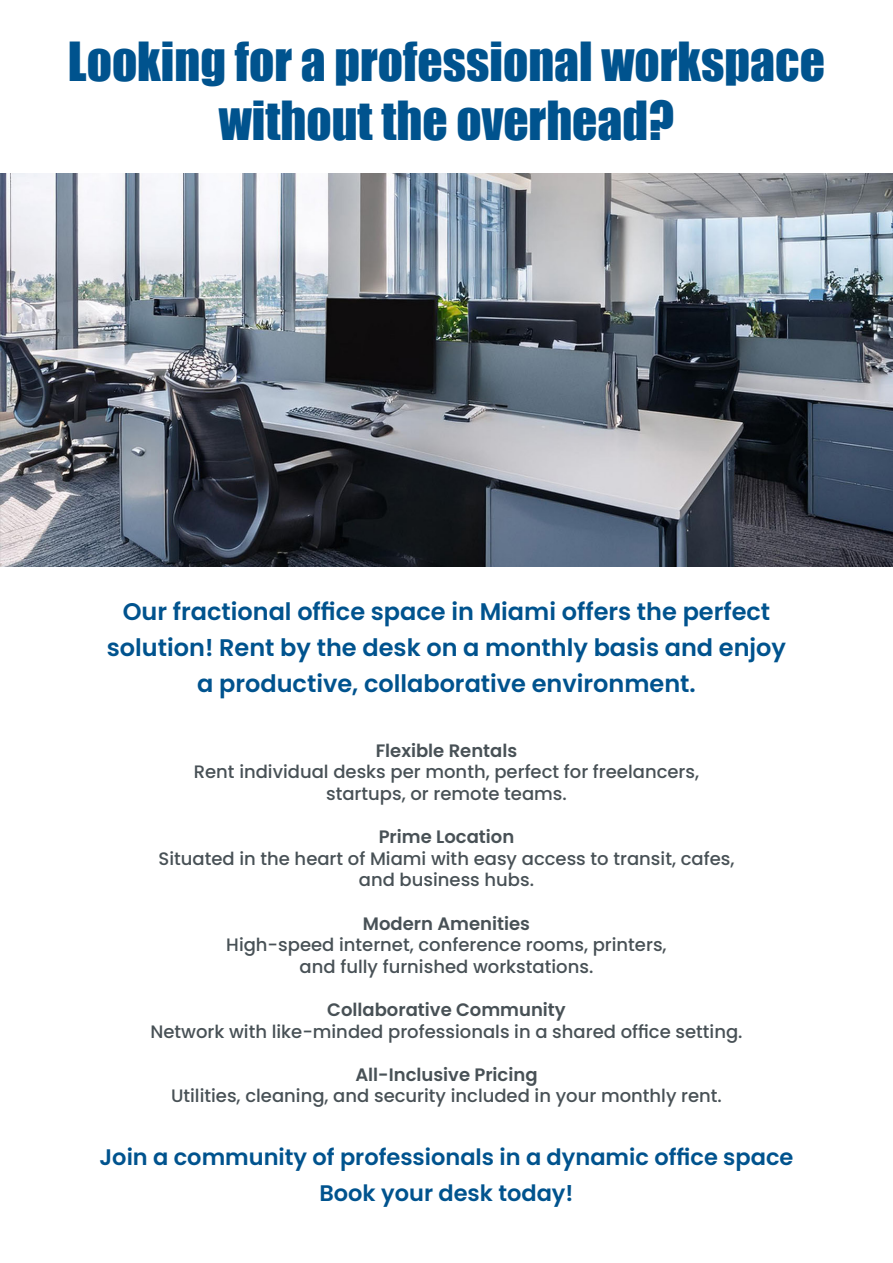
<style>
.page{position:relative;width:893px;height:1263px;background:#fff}
.page>*{position:absolute;margin:0;border:0;box-sizing:border-box;transform-origin:0 0}
.t1{font:49.5px/59.4px "Impact";color:#00538e;text-align:center}
.t2{font:600 24px/36px "Poppins";color:#00538e;text-align:center}
.t3{font:600 22.5px/36px "Poppins";color:#00538e;text-align:center}
.t4{font:500 18px/21.6px "Poppins";color:#485156;text-align:center}
.t5{font:600 18px "Poppins";color:#485156}
</style>
<div class="page">
<img style="left:0;top:173px;width:893px;height:394px">
<h1 class="t1" style="left:68px;top:30px;width:759px">Looking for a professional workspace without the overhead?</h1>
<h2 class="t2" style="left:107px;top:594px;width:681px">Our fractional office space in Miami offers the perfect solution! Rent by the desk on a monthly basis and enjoy a productive, collaborative environment.</h2>
<p class="t5" style="left:376px;top:740px;width:143px">Flexible Rentals</p>
<p class="t4" style="left:194px;top:761px;width:507px">Rent individual desks per month, perfect for freelancers, startups, or remote teams.</p>
<p class="t5" style="left:379px;top:826px;width:137px">Prime Location</p>
<p class="t4" style="left:158px;top:848px;width:578px">Situated in the heart of Miami with easy access to transit, cafes, and business hubs.</p>
<p class="t5" style="left:363px;top:913px;width:169px">Modern Amenities</p>
<p class="t4" style="left:226px;top:934px;width:442px">High-speed internet, conference rooms, printers, and fully furnished workstations.</p>
<p class="t5" style="left:327px;top:999px;width:240px">Collaborative Community</p>
<p class="t4" style="left:150px;top:1020px;width:594px">Network with like-minded professionals in a shared office setting.</p>
<p class="t5" style="left:355px;top:1064px;width:184px">All-Inclusive Pricing</p>
<p class="t4" style="left:171px;top:1085px;width:552px">Utilities, cleaning, and security included in your monthly rent.</p>
<p class="t3" style="left:99px;top:1140px;width:695px">Join a community of professionals in a dynamic office space<br>Book your desk today!</p>
</div>
